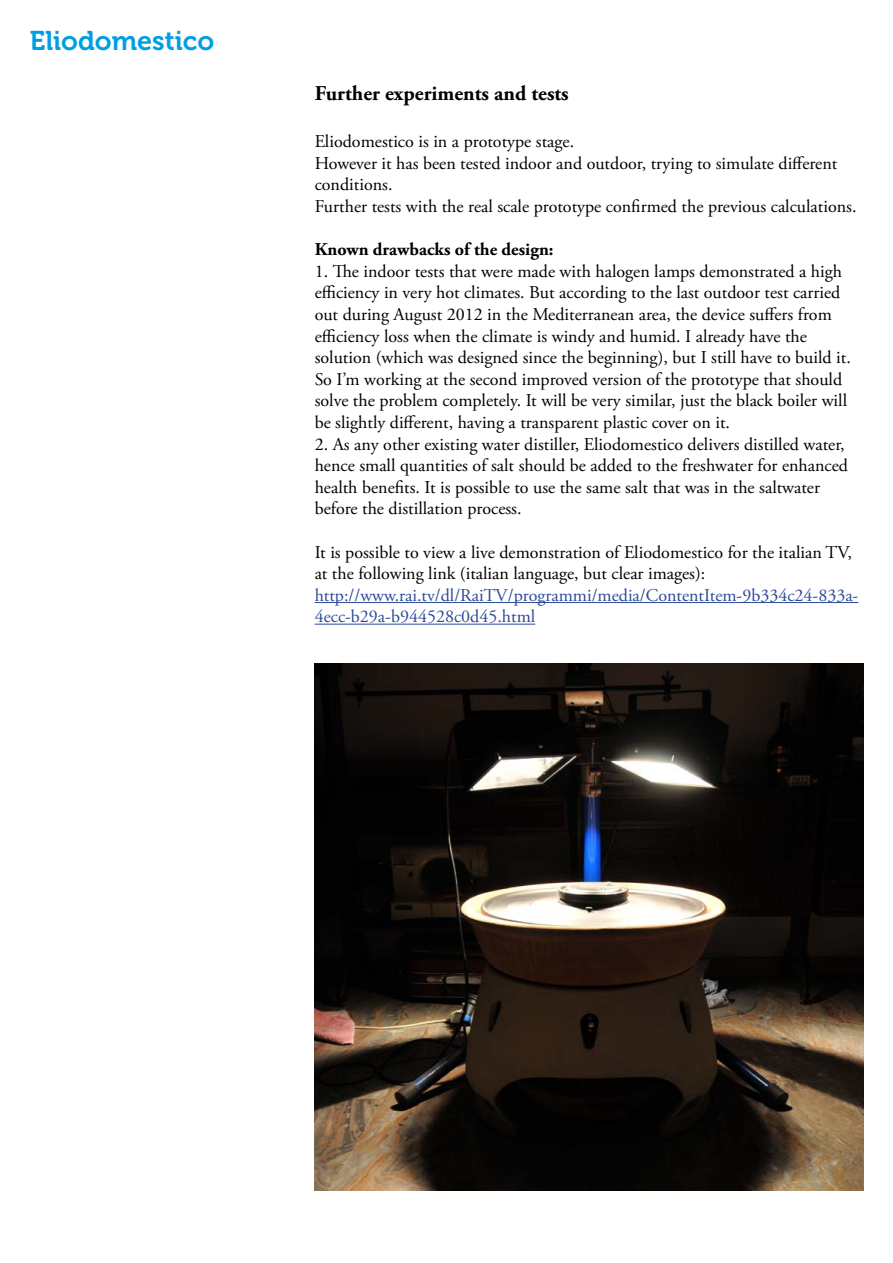
<style>
.page{position:relative;width:893px;height:1263px;background:#fff}
.page>*{position:absolute;margin:0;border:0;box-sizing:border-box;transform-origin:0 0}
.t1{font:27px "Museo 700";color:#009fe3}
.t2{font:700 21px "Adobe Garamond Pro";color:#000}
.t3{font:18px/21.6px "Adobe Garamond Pro";color:#000}
.t4{font:18px/21.6px "Adobe Garamond Pro";color:#2c4a9a}
.t5{font:700 18px "Adobe Garamond Pro";color:#000}
</style>
<div class="page">
<hr style="left:315px;top:602px;width:543px;height:1px;background:#2c4a9a">
<hr style="left:315px;top:624px;width:220px;height:1px;background:#2c4a9a">
<img style="left:315px;top:663px;width:548px;height:528px">
<h1 class="t1" style="left:30px;top:26px;width:186px">Eliodomestico</h1>
<p class="t2" style="left:315px;top:81px;width:256px">Further experiments and tests</p>
<p class="t3" style="left:315px;top:131px;width:543px">Eliodomestico is in a prototype stage.<br>However it has been tested indoor and outdoor, trying to simulate different conditions.<br>Further tests with the real scale prototype confirmed the previous calculations.</p>
<p class="t5" style="left:315px;top:239px;width:240px">Known drawbacks of the design:</p>
<p class="t3" style="left:315px;top:261px;width:538px">1. The indoor tests that were made with halogen lamps demonstrated a high efficiency in very hot climates. But according to the last outdoor test carried out during August 2012 in the Mediterranean area, the device suffers from efficiency loss when the climate is windy and humid. I already have the solution (which was designed since the beginning), but I still have to build it.<br>So I’m working at the second improved version of the prototype that should solve the problem completely. It will be very similar, just the black boiler will be slightly different, having a transparent plastic cover on it.</p>
<p class="t3" style="left:315px;top:434px;width:535px">2. As any other existing water distiller, Eliodomestico delivers distilled water, hence small quantities of salt should be added to the freshwater for enhanced health benefits. It is possible to use the same salt that was in the saltwater before the distillation process.</p>
<p class="t3" style="left:315px;top:542px;width:539px">It is possible to view a live demonstration of Eliodomestico for the italian TV, at the following link (italian language, but clear images):</p>
<p class="t4" style="left:315px;top:585px;width:545px">http://www.rai.tv/dl/RaiTV/programmi/media/ContentItem-9b334c24-833a-<br>4ecc-b29a-b944528c0d45.html</p>
</div>
